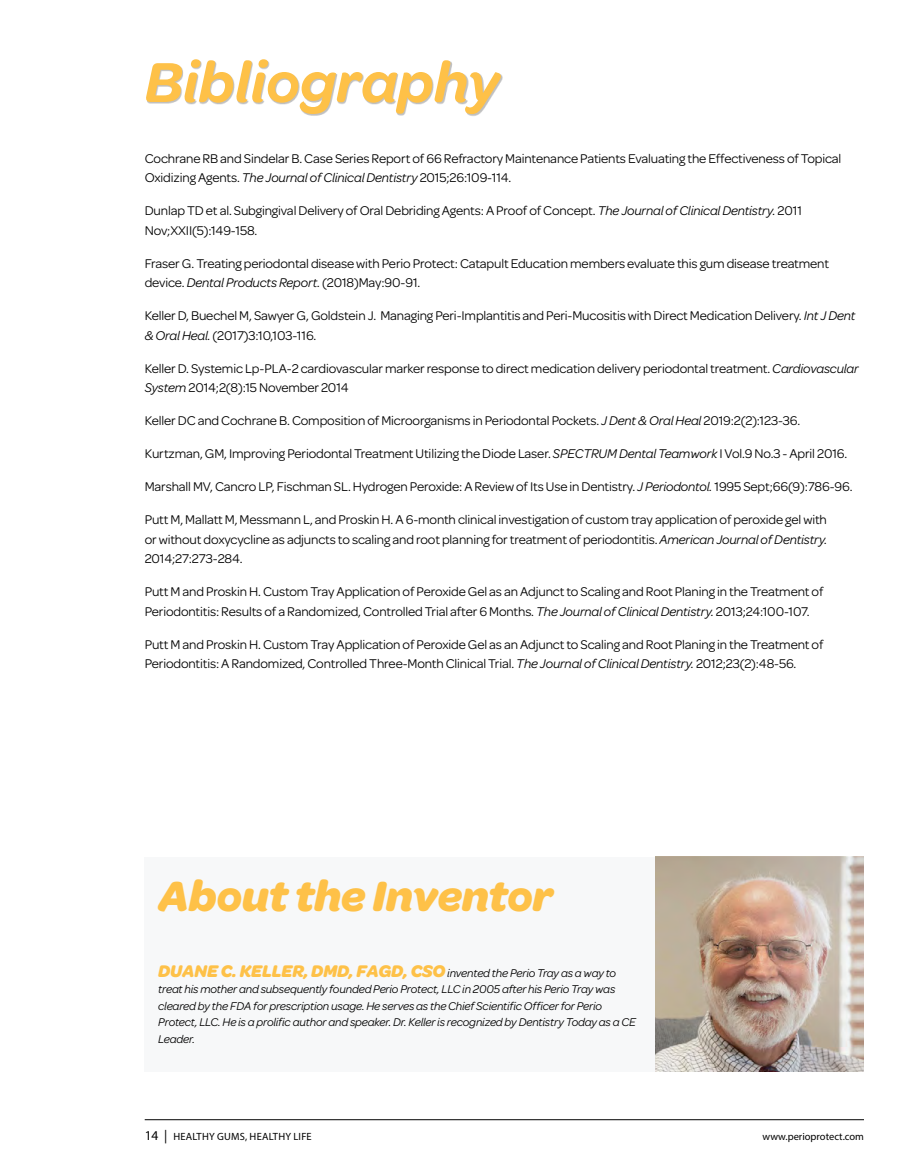
<style>
.page{position:relative;width:918px;height:1161px;background:#fff}
.page>*{position:absolute;margin:0;border:0;box-sizing:border-box;transform-origin:0 0}
.t1{font:italic 600 60px "Omnes";color:#fec148}
.Body{font:italic 700 45px "Omnes";letter-spacing:-.01em;color:#fec148}
.Body-2{font:13.5px/19.5px "Omnes";letter-spacing:-.01em;color:#000}
.Body-3{font:italic 12px/16.5px "Omnes";letter-spacing:-.01em;color:#000}
.t2{font:10.5px "Myriad Pro";letter-spacing:.015em;color:#000}
.s1{font-style:italic}
.s2{font-weight:700;font-size:18px;color:#fec148}
.s3{font-size:13.5px}
</style>
<div class="page">
<hr style="left:145px;top:1119px;width:719px;height:1px;background:#000">
<div style="left:145px;top:857px;width:719px;height:215px;background:#f7f8f9"></div>
<div style="left:147px;top:61px;width:356px;height:55px;background:#000;opacity:.25"></div>
<img style="left:656px;top:857px;width:208px;height:215px">
<p class="t1" style="left:145px;top:40px;width:357px">Bibliography</p>
<p class="Body-2" style="left:145px;top:148px;width:698px">Cochrane RB and Sindelar B. Case Series Report of 66 Refractory Maintenance Patients Evaluating the Effectiveness of Topical<br>Oxidizing Agents. <span class="s1">The Journal of Clinical Dentistry</span> 2015;26:109-114.</p>
<p class="Body-2" style="left:145px;top:200px;width:659px">Dunlap TD et al. Subgingival Delivery of Oral Debriding Agents: A Proof of Concept. <span class="s1">The Journal of Clinical Dentistry.</span> 2011<br>Nov;XXII(5):149-158.</p>
<p class="Body-2" style="left:145px;top:253px;width:686px">Fraser G. Treating periodontal disease with Perio Protect: Catapult Education members evaluate this gum disease treatment device. <span class="s1">Dental Products Report.</span> (2018)May:90-91.</p>
<p class="Body-2" style="left:145px;top:305px;width:712px">Keller D, Buechel M, Sawyer G, Goldstein J. Managing Peri-Implantitis and Peri-Mucositis with Direct Medication Delivery. <span class="s1">Int J Dent &amp; Oral Heal.</span> (2017)3:10,103-116.</p>
<p class="Body-2" style="left:145px;top:358px;width:716px">Keller D. Systemic Lp-PLA-2 cardiovascular marker response to direct medication delivery periodontal treatment. <span class="s1">Cardiovascular<br>System</span> 2014;2(8):15 November 2014</p>
<p class="Body-2" style="left:145px;top:410px;width:657px">Keller DC and Cochrane B. Composition of Microorganisms in Periodontal Pockets. <span class="s1">J Dent &amp; Oral Heal</span> 2019:2(2):123-36.</p>
<p class="Body-2" style="left:145px;top:443px;width:704px">Kurtzman, GM, Improving Periodontal Treatment Utilizing the Diode Laser. <span class="s1">SPECTRUM Dental Teamwork</span> I Vol.9 No.3 - April 2016.</p>
<p class="Body-2" style="left:145px;top:476px;width:709px">Marshall MV, Cancro LP, Fischman SL. Hydrogen Peroxide: A Review of Its Use in Dentistry. <span class="s1">J Periodontol.</span> 1995 Sept;66(9):786-96.</p>
<p class="Body-2" style="left:145px;top:509px;width:684px;text-align:justify">Putt M, Mallatt M, Messmann L, and Proskin H. A 6-month clinical investigation of custom tray application of peroxide gel with or without doxycycline as adjuncts to scaling and root planning for treatment of periodontitis. <span class="s1">American Journal of Dentistry.<br></span>2014;27:273-284.</p>
<p class="Body-2" style="left:145px;top:581px;width:680px">Putt M and Proskin H. Custom Tray Application of Peroxide Gel as an Adjunct to Scaling and Root Planing in the Treatment of<br>Periodontitis: Results of a Randomized, Controlled Trial after 6 Months. <span class="s1">The Journal of Clinical Dentistry.</span> 2013;24:100-107.</p>
<p class="Body-2" style="left:145px;top:634px;width:680px">Putt M and Proskin H. Custom Tray Application of Peroxide Gel as an Adjunct to Scaling and Root Planing in the Treatment of<br>Periodontitis: A Randomized, Controlled Three-Month Clinical Trial. <span class="s1">The Journal of Clinical Dentistry.</span> 2012;23(2):48-56.</p>
<p class="Body" style="left:158px;top:863px;width:397px">About the Inventor</p>
<p class="Body-3" style="left:158px;top:964px;width:479px"><span class="s2">DUANE C. KELLER, DMD, FAGD, CSO</span> invented the Perio Tray as a way to treat his mother and subsequently founded Perio Protect, LLC in 2005 after his Perio Tray was cleared by the FDA for prescription usage. He serves as the Chief Scientific Officer for Perio Protect, LLC. He is a prolific author and speaker. Dr. Keller is recognized by Dentistry Today as a CE Leader.</p>
<p class="t2" style="left:145px;top:1130px;width:169px"><span class="s3">14 |</span> HEALTHY GUMS, HEALTHY LIFE</p>
<p class="t2" style="left:763px;top:1130px;width:103px">www.perioprotect.com</p>
</div>
